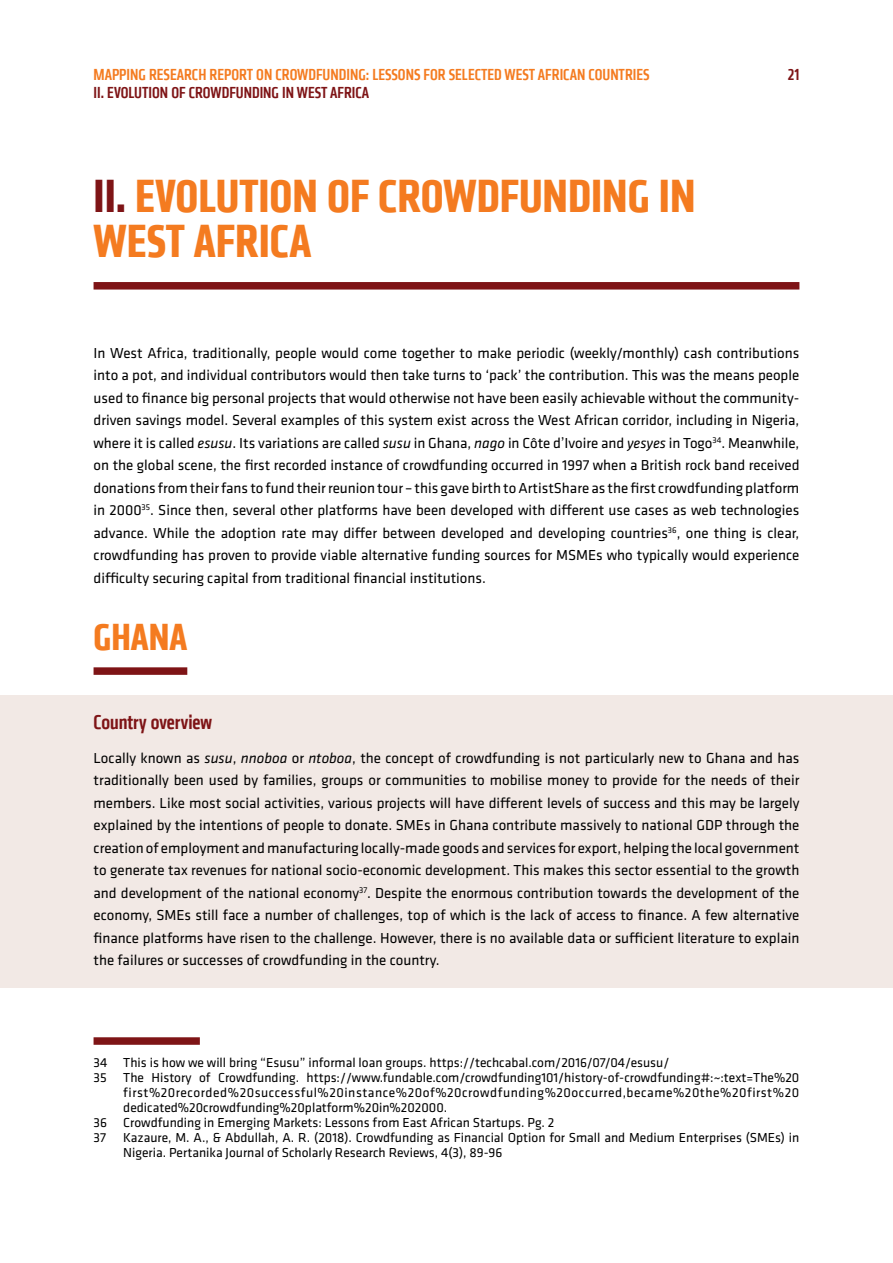
<style>
.page{position:relative;width:893px;height:1263px;background:#fff}
.page>*{position:absolute;margin:0;border:0;box-sizing:border-box;transform-origin:0 0}
.t1{font:700 condensed 48px/45px "Klavika CH";color:#f47b20}
.t2{font:700 condensed 39px "Klavika CH";color:#f47b20}
.t3{font:500 condensed 21px "Klavika CH";color:#7e1416}
.t4{font:500 condensed 16.5px "Klavika CH";color:#f47b20}
.t5{font:500 condensed 16.5px "Klavika CH";color:#7e1416}
.t6{font:15px/22.5px "Klavika";color:#000;text-align:justify}
.t7{font:13.5px/15px "Klavika";color:#000}
.t8{font:13.5px "Klavika";letter-spacing:.04em;color:#000}
.s1{color:#7e1416}
.s2{font-style:italic}
.s3{font-family:"Arial"}
</style>
<div class="page">
<div style="left:0;top:695px;width:893px;height:293px;background:#f2e9e5"></div>
<div style="left:94px;top:282px;width:705px;height:8px;background:#7e1416"></div>
<div style="left:94px;top:667px;width:93px;height:8px;background:#7e1416"></div>
<div style="left:94px;top:1037px;width:106px;height:8px;background:#7e1416"></div>
<p class="t4" style="left:94px;top:65px;width:558px">MAPPING RESEARCH REPORT ON CROWDFUNDING: LESSONS FOR SELECTED WEST AFRICAN COUNTRIES</p>
<p class="t5" style="left:788px;top:65px;width:13px">21</p>
<p class="t5" style="left:94px;top:83px;width:277px">II. EVOLUTION OF CROWDFUNDING IN WEST AFRICA</p>
<h1 class="t1" style="left:94px;top:173px;width:603px"><span class="s1">II.</span> EVOLUTION OF CROWDFUNDING IN<br>WEST AFRICA</h1>
<p class="t6" style="left:94px;top:341px;width:707px">In West Africa, traditionally, people would come together to make periodic (weekly/monthly) cash contributions into a pot, and individual contributors would then take turns to ‘pack’ the contribution. This was the means people used to finance big personal projects that would otherwise not have been easily achievable without the community&shy;driven savings model. Several examples of this system exist across the West African corridor, including in Nigeria, where it is called <span class="s2">esusu</span>. Its variations are called <span class="s2">susu</span> in Ghana, <span class="s2">nago</span> in Côte d<span class="s3">’</span>Ivoire and <span class="s2">yesyes</span> in Togo<sup>34</sup>. Meanwhile, on the global scene, the first recorded instance of crowdfunding occurred in 1997 when a British rock band received donations from their fans to fund their reunion tour – this gave birth to ArtistShare as the first crowdfunding platform in 2000<sup>35</sup>. Since then, several other platforms have been developed with different use cases as web technologies advance. While the adoption rate may differ between developed and developing countries<sup>36</sup>, one thing is clear, crowdfunding has proven to provide viable alternative funding sources for MSMEs who typically would experience difficulty securing capital from traditional financial institutions.</p>
<h2 class="t2" style="left:94px;top:612px;width:95px">GHANA</h2>
<h3 class="t3" style="left:94px;top:709px;width:120px">Country overview</h3>
<p class="t6" style="left:94px;top:746px;width:707px">Locally known as <span class="s2">susu</span>, <span class="s2">nnoboa</span> or <span class="s2">ntoboa</span>, the concept of crowdfunding is not particularly new to Ghana and has traditionally been used by families, groups or communities to mobilise money to provide for the needs of their members. Like most social activities, various projects will have different levels of success and this may be largely explained by the intentions of people to donate. SMEs in Ghana contribute massively to national GDP through the creation of employment and manufacturing locally-made goods and services for export, helping the local government to generate tax revenues for national socio-economic development. This makes this sector essential to the growth and development of the national economy<sup>37</sup>. Despite the enormous contribution towards the development of the economy, SMEs still face a number of challenges, top of which is the lack of access to finance. A few alternative finance platforms have risen to the challenge. However, there is no available data or sufficient literature to explain the failures or successes of crowdfunding in the country.</p>
<p class="t7" style="left:94px;top:1054px;width:577px">34 This is how we will bring “Esusu” informal loan groups. https://techcabal.com/2016/07/04/esusu/</p>
<p class="t7" style="left:94px;top:1069px;width:707px">35 The History of Crowdfunding. https://www.fundable.com/crowdfunding101/history-of-crowdfunding#:~:text=The%20</p>
<p class="t8" style="left:123px;top:1083px;width:677px">first%20recorded%20successful%20instance%20of%20crowdfunding%20occurred,became%20the%20first%20</p>
<p class="t7" style="left:123px;top:1099px;width:325px">dedicated%20crowdfunding%20platform%20in%202000.</p>
<p class="t7" style="left:94px;top:1114px;width:462px">36 Crowdfunding in Emerging Markets: Lessons from East African Startups. Pg. 2</p>
<p class="t7" style="left:94px;top:1129px;width:14px">37</p>
<p class="t7" style="left:123px;top:1129px;width:678px">Kazaure, M. A., &amp; Abdullah, A. R. (2018). Crowdfunding as Financial Option for Small and Medium Enterprises (SMEs) in<br>Nigeria. Pertanika Journal of Scholarly Research Reviews, 4(3), 89-96</p>
</div>
